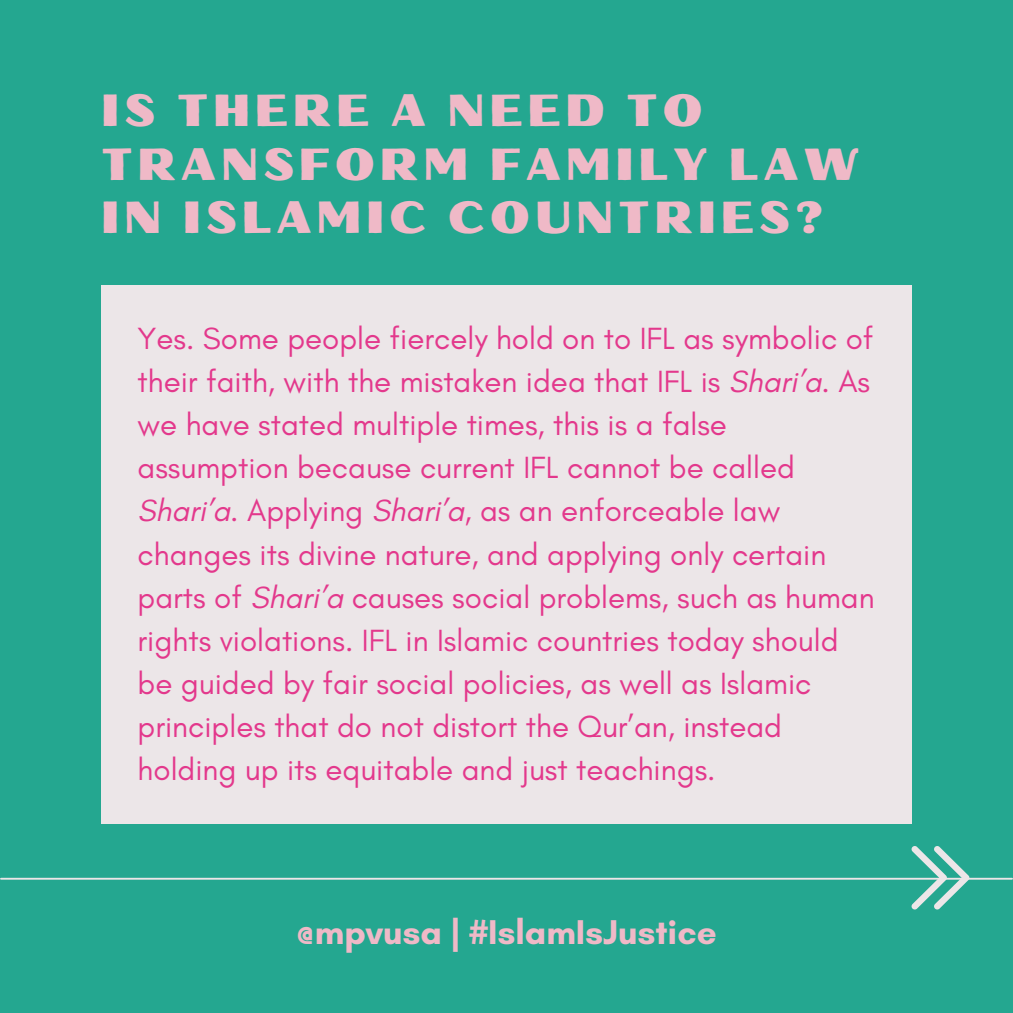
<style>
.page{position:relative;width:1013px;height:1013px;background:#fff}
.page>*{position:absolute;margin:0;border:0;box-sizing:border-box;transform-origin:0 0}
.t1{font:45px/53.5px "Oilvare Base";letter-spacing:.1em;color:#efb9c7}
.t2{font:700 35px "Glacial Indifference";color:#efb9c7}
.t3{font:31.25px/43.1px "Glacial Indifference";color:#e3388c}
.s1{font-style:italic}
</style>
<div class="page">
<div style="left:0;top:0;width:1012px;height:1012px;background:#24a790"></div>
<div style="left:101px;top:285px;width:810px;height:538px;background:#ece6e8"></div>
<hr style="left:1px;top:877px;width:1011px;height:2px;background:#ece6e8">
<svg style="left:911px;top:846px;width:58px;height:63px"></svg>
<p class="t1" style="left:101px;top:84px;width:759px">IS THERE A NEED TO<br>TRANSFORM FAMILY LAW<br>IN ISLAMIC COUNTRIES?</p>
<p class="t3" style="left:138px;top:316px;width:738px">Yes. Some people fiercely hold on to IFL as symbolic of their faith, with the mistaken idea that IFL is <span class="s1">Shari’a</span>. As we have stated multiple times, this is a false assumption because current IFL cannot be called <span class="s1">Shari’a</span>. Applying <span class="s1">Shari’a,</span> as an enforceable law changes its divine nature, and applying only certain parts of <span class="s1">Shari’a</span> causes social problems, such as human rights violations. IFL in Islamic countries today should be guided by fair social policies, as well as Islamic principles that do not distort the Qur’an, instead holding up its equitable and just teachings.</p>
<p class="t2" style="left:296px;top:910px;width:422px">@mpvusa | #IslamIsJustice</p>
</div>
